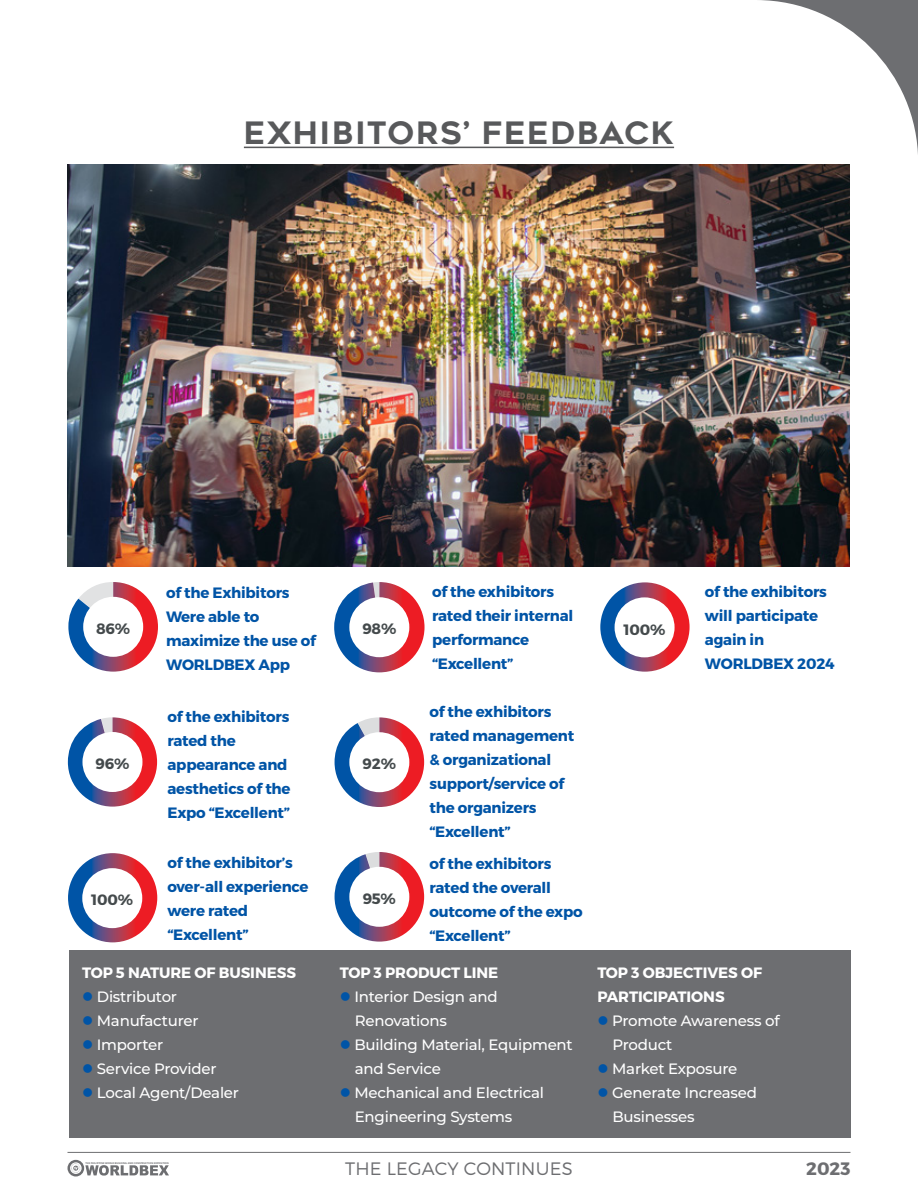
<style>
.page{position:relative;width:918px;height:1188px;background:#fff}
.page>*{position:absolute;margin:0;border:0;box-sizing:border-box;transform-origin:0 0}
.t1{font:30.9px "Renogare";letter-spacing:.05em;color:#58595b}
.t2{font:300 18px "Montserrat";letter-spacing:.01em;color:#6d6e71}
.t3{font:700 18px "Montserrat";color:#6d6e71}
.t4{font:700 15px/24px "Montserrat";letter-spacing:-.015em;color:#0054a6}
.t5{font:500 15px/24px "Montserrat";letter-spacing:-.015em;color:#fff}
.t6{font:700 15px/24px "Montserrat";letter-spacing:-.005em;color:#fff}
.t7{font:700 15px "Montserrat";letter-spacing:-.015em;color:#444a4c}
.t8{font:700 2.4px "Open Sans";color:#6d6e71}
.s1{color:#0054a6}
</style>
<div class="page">
<svg style="left:760px;top:0;width:158px;height:154px"></svg>
<hr style="left:68px;top:1152px;width:782px;height:1px;background:#6d6e71">
<hr style="left:244px;top:147px;width:430px;height:1px;background:#58595b">
<img style="left:68px;top:164px;width:782px;height:403px">
<div style="left:69px;top:950px;width:781px;height:187px;background:#6d6e71"></div>
<svg style="left:85px;top:1165px;width:84px;height:11px"></svg>
<svg style="left:68px;top:1160px;width:16px;height:17px"></svg>
<svg style="left:70px;top:1162px;width:12px;height:12px"></svg>
<svg style="left:73px;top:1166px;width:5px;height:5px"></svg>
<svg style="left:334px;top:582px;width:91px;height:90px"></svg>
<div style="left:349px;top:597px;width:60px;height:60px;background:#fff;border-radius:50%"></div>
<svg style="left:600px;top:582px;width:90px;height:90px;background:#85466d"></svg>
<div style="left:615px;top:597px;width:60px;height:60px;background:#fff;border-radius:50%"></div>
<svg style="left:68px;top:582px;width:90px;height:90px"></svg>
<div style="left:83px;top:597px;width:60px;height:60px;background:#fff;border-radius:50%"></div>
<svg style="left:68px;top:717px;width:89px;height:90px"></svg>
<div style="left:82px;top:732px;width:60px;height:60px;background:#fff;border-radius:50%"></div>
<svg style="left:68px;top:853px;width:89px;height:89px;background:#813e67"></svg>
<div style="left:82px;top:868px;width:60px;height:60px;background:#fff;border-radius:50%"></div>
<svg style="left:335px;top:852px;width:89px;height:90px"></svg>
<div style="left:349px;top:867px;width:60px;height:60px;background:#fff;border-radius:50%"></div>
<svg style="left:335px;top:717px;width:89px;height:90px"></svg>
<div style="left:349px;top:732px;width:60px;height:60px;background:#fff;border-radius:50%"></div>
<h1 class="t1" style="left:244px;top:113px;width:432px">EXHIBITORS’ FEEDBACK</h1>
<p class="t7" style="left:96px;top:619px;width:36px">86%</p>
<p class="t7" style="left:96px;top:755px;width:35px">96%</p>
<p class="t4" style="left:166px;top:581px;width:151px">of the Exhibitors<br>Were able to maximize the use of<br>WORLDBEX App</p>
<p class="t4" style="left:168px;top:705px;width:125px">of the exhibitors rated the appearance and aesthetics of the<br>Expo “Excellent”</p>
<p class="t7" style="left:362px;top:619px;width:36px">98%</p>
<p class="t7" style="left:363px;top:755px;width:35px">92%</p>
<p class="t4" style="left:168px;top:851px;width:143px">of the exhibitor’s over-all experience were rated “Excellent”</p>
<p class="t7" style="left:91px;top:891px;width:43px">100%</p>
<p class="t7" style="left:363px;top:889px;width:35px">95%</p>
<p class="t4" style="left:432px;top:580px;width:143px">of the exhibitors rated their internal performance “Excellent”</p>
<p class="t4" style="left:430px;top:700px;width:146px">of the exhibitors rated management &amp; organizational support/service of the organizers “Excellent”</p>
<p class="t4" style="left:430px;top:852px;width:155px">of the exhibitors rated the overall outcome of the expo “Excellent”</p>
<p class="t7" style="left:624px;top:620px;width:43px">100%</p>
<p class="t4" style="left:705px;top:580px;width:131px">of the exhibitors will participate again in<br>WORLDBEX 2024</p>
<p class="t6" style="left:82px;top:961px;width:215px">TOP 5 NATURE OF BUSINESS</p>
<p class="t5" style="left:82px;top:984px;width:97px"><span class="s1">●</span> Distributor</p>
<p class="t5" style="left:82px;top:1008px;width:118px"><span class="s1">●</span> Manufacturer</p>
<p class="t5" style="left:82px;top:1032px;width:83px"><span class="s1">●</span> Importer</p>
<p class="t5" style="left:82px;top:1056px;width:136px"><span class="s1">●</span> Service Provider</p>
<p class="t5" style="left:82px;top:1080px;width:159px"><span class="s1">●</span> Local Agent/Dealer</p>
<p class="t8" style="left:85px;top:1161px;width:85px">THE PHILIPPINE WORLD BUILDING AND CONSTRUCTION EXPOSITION</p>
<p class="t6" style="left:340px;top:961px;width:160px">TOP 3 PRODUCT LINE</p>
<p class="t5" style="left:355px;top:984px;width:144px;text-indent:-15px"><span class="s1">●</span> Interior Design and<br>Renovations</p>
<p class="t5" style="left:355px;top:1032px;width:220px;text-indent:-15px"><span class="s1">●</span> Building Material, Equipment and Service</p>
<p class="t5" style="left:355px;top:1080px;width:191px;text-indent:-15px"><span class="s1">●</span> Mechanical and Electrical<br>Engineering Systems</p>
<p class="t6" style="left:597px;top:961px;width:166px">TOP 3 OBJECTIVES OF<br>PARTICIPATIONS</p>
<p class="t5" style="left:612px;top:1008px;width:169px;text-indent:-15px"><span class="s1">●</span> Promote Awareness of<br>Product</p>
<p class="t5" style="left:597px;top:1056px;width:142px"><span class="s1">●</span> Market Exposure</p>
<p class="t5" style="left:612px;top:1080px;width:146px;text-indent:-15px"><span class="s1">●</span> Generate Increased<br>Businesses</p>
<p class="t2" style="left:345px;top:1157px;width:229px">THE LEGACY CONTINUES</p>
<p class="t3" style="left:806px;top:1157px;width:46px">2023</p>
</div>
